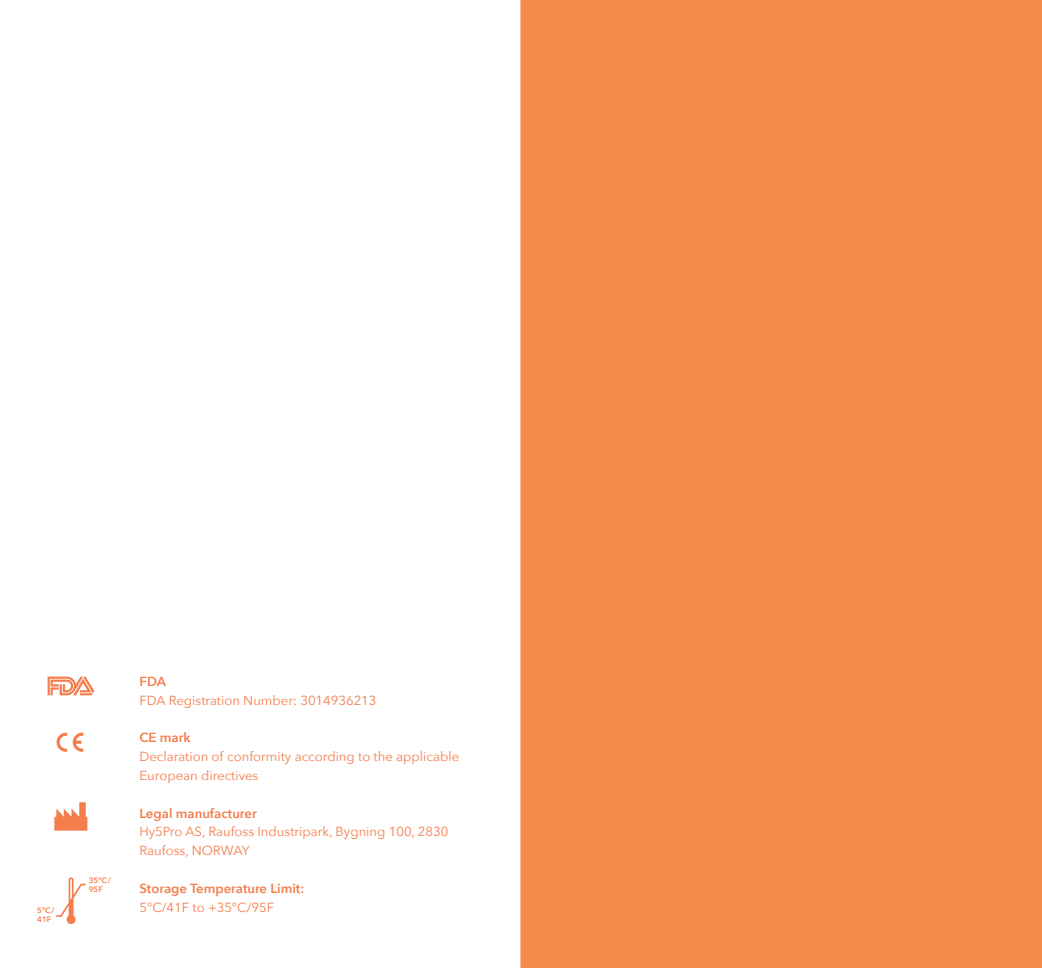
<style>
.page{position:relative;width:1042px;height:968px;background:#fff}
.page>*{position:absolute;margin:0;border:0;box-sizing:border-box;transform-origin:0 0}
.t1{font:13.12px/18.7px "Avenir Next";color:#f47d4c}
.t2{font:600 13.12px "Avenir Next";color:#f47d4c}
.t3{font:600 7.88px/8.8px "Avenir Next";color:#f47d4c}
</style>
<div class="page">
<hr style="left:520px;top:0;width:1px;height:967px;background:#f47d4c">
<div style="left:521px;top:0;width:521px;height:967px;background:#f68a48"></div>
<svg style="left:57px;top:732px;width:10px;height:19px"></svg>
<svg style="left:73px;top:732px;width:10px;height:19px"></svg>
<svg style="left:56px;top:877px;width:30px;height:46px"></svg>
<svg style="left:48px;top:676px;width:46px;height:19px"></svg>
<svg style="left:54px;top:802px;width:33px;height:28px"></svg>
<p class="t3" style="left:89px;top:875px;width:24px">35°C/<br>95F</p>
<p class="t2" style="left:139px;top:670px;width:28px">FDA</p>
<p class="t1" style="left:139px;top:690px;width:238px">FDA Registration Number: 3014936213</p>
<p class="t2" style="left:139px;top:726px;width:53px">CE mark</p>
<p class="t1" style="left:139px;top:746px;width:321px">Declaration of conformity according to the applicable<br>European directives</p>
<p class="t2" style="left:139px;top:801px;width:119px">Legal manufacturer</p>
<p class="t1" style="left:139px;top:821px;width:310px">Hy5Pro AS, Raufoss Industripark, Bygning 100, 2830<br>Raufoss, NORWAY</p>
<p class="t2" style="left:139px;top:876px;width:166px">Storage Temperature Limit:</p>
<p class="t3" style="left:37px;top:905px;width:19px">5°C/</p>
<p class="t1" style="left:139px;top:896px;width:136px">5°C/41F to +35°C/95F</p>
<p class="t3" style="left:37px;top:914px;width:16px">41F</p>
</div>
